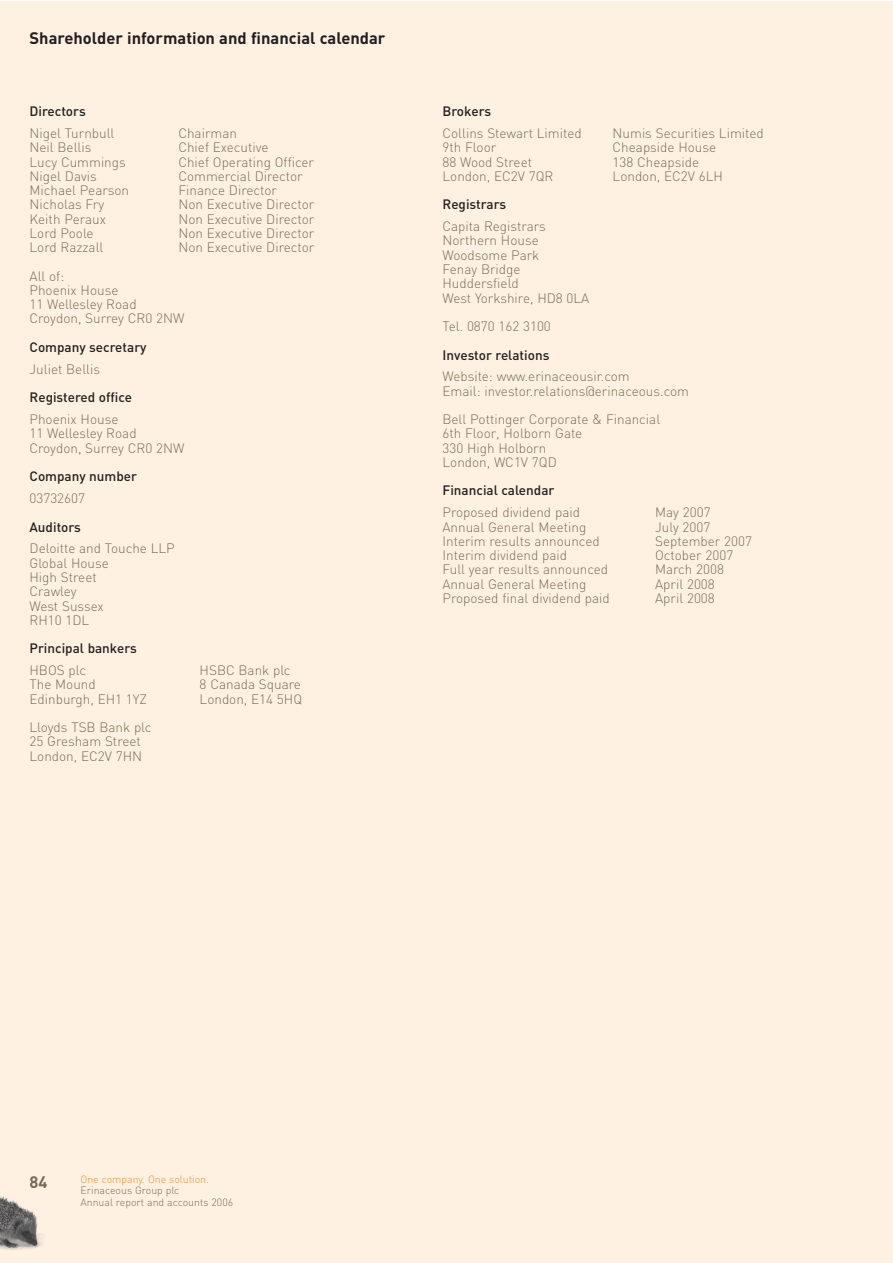
<style>
.page{position:relative;width:893px;height:1263px;background:#fff}
.page>*{position:absolute;margin:0;border:0;box-sizing:border-box;transform-origin:0 0}
.t1{font:700 16.5px "DIN";color:#231f20}
.t2{font:700 16.5px "DIN";color:#7c6a55}
.t3{font:300 13.5px/14.2px "DIN";color:#7c6a55}
.t4{font:500 13.5px/21.9px "DIN";color:#231f20}
.t5{font:300 10.5px/11.2px "DIN";color:#7c6a55}
.s1{font-weight:500;color:#231f20}
.s2{font-weight:300;color:#7c6a55}
.s3{color:#f78f1e}
</style>
<div class="page">
<div style="left:0;top:1px;width:893px;height:1262px;background:#fff1e2"></div>
<img style="left:0;top:1196px;width:44px;height:54px">
<p class="t1" style="left:30px;top:33px;width:357px">Shareholder information and financial calendar</p>
<p class="t3" style="left:30px;top:102px;width:86px;line-height:21.9px"><span class="s1">Directors<br></span>Nigel Turnbull</p>
<p class="t3" style="left:178px;top:128px;width:60px">Chairman</p>
<p class="t3" style="left:30px;top:142px;width:63px">Neil Bellis</p>
<p class="t3" style="left:178px;top:142px;width:92px">Chief Executive</p>
<p class="t3" style="left:30px;top:156px;width:98px">Lucy Cummings</p>
<p class="t3" style="left:178px;top:156px;width:137px">Chief Operating Officer</p>
<p class="t3" style="left:30px;top:170px;width:69px">Nigel Davis</p>
<p class="t3" style="left:178px;top:170px;width:126px">Commercial Director</p>
<p class="t3" style="left:30px;top:185px;width:101px">Michael Pearson</p>
<p class="t3" style="left:178px;top:185px;width:100px">Finance Director</p>
<p class="t3" style="left:30px;top:199px;width:76px">Nicholas Fry</p>
<p class="t3" style="left:178px;top:199px;width:137px">Non Executive Director</p>
<p class="t3" style="left:30px;top:213px;width:78px">Keith Peraux</p>
<p class="t3" style="left:178px;top:213px;width:137px">Non Executive Director</p>
<p class="t3" style="left:30px;top:227px;width:66px">Lord Poole</p>
<p class="t3" style="left:178px;top:227px;width:137px">Non Executive Director</p>
<p class="t3" style="left:30px;top:242px;width:75px">Lord Razzall</p>
<p class="t3" style="left:178px;top:242px;width:137px">Non Executive Director</p>
<p class="t3" style="left:30px;top:270px;width:156px">All of:<br>Phoenix House<br>11 Wellesley Road<br>Croydon, Surrey CR0 2NW</p>
<p class="t4" style="left:30px;top:338px;width:119px">Company secretary<br><span class="s2">Juliet Bellis</span></p>
<p class="t4" style="left:30px;top:388px;width:104px">Registered office<br><span class="s2">Phoenix House</span></p>
<p class="t3" style="left:30px;top:428px;width:156px">11 Wellesley Road<br>Croydon, Surrey CR0 2NW</p>
<p class="t4" style="left:30px;top:467px;width:109px">Company number<br><span class="s2">03732607</span></p>
<p class="t3" style="left:30px;top:517px;width:147px;line-height:21.9px"><span class="s1">Auditors<br></span>Deloitte and Touche LLP</p>
<p class="t3" style="left:30px;top:557px;width:81px">Global House<br>High Street<br>Crawley<br>West Sussex<br>RH10 1DL</p>
<p class="t4" style="left:30px;top:639px;width:109px">Principal bankers<br><span class="s2">HBOS plc</span></p>
<p class="t3" style="left:200px;top:665px;width:92px">HSBC Bank plc</p>
<p class="t3" style="left:30px;top:679px;width:68px">The Mound</p>
<p class="t3" style="left:200px;top:679px;width:103px">8 Canada Square</p>
<p class="t3" style="left:30px;top:693px;width:119px">Edinburgh, EH1 1YZ</p>
<p class="t3" style="left:200px;top:693px;width:104px">London, E14 5HQ</p>
<p class="t3" style="left:30px;top:722px;width:123px">Lloyds TSB Bank plc<br>25 Gresham Street<br>London, EC2V 7HN</p>
<p class="t3" style="left:442px;top:102px;width:141px;line-height:21.9px"><span class="s1">Brokers<br></span>Collins Stewart Limited</p>
<p class="t3" style="left:613px;top:128px;width:153px">Numis Securities Limited</p>
<p class="t3" style="left:442px;top:142px;width:55px">9th Floor</p>
<p class="t3" style="left:613px;top:142px;width:105px">Cheapside House</p>
<p class="t3" style="left:442px;top:156px;width:91px">88 Wood Street</p>
<p class="t3" style="left:613px;top:156px;width:88px">138 Cheapside</p>
<p class="t3" style="left:442px;top:170px;width:112px">London, EC2V 7QR</p>
<p class="t3" style="left:613px;top:170px;width:112px">London, EC2V 6LH</p>
<p class="t3" style="left:442px;top:195px;width:105px;line-height:21.9px"><span class="s1">Registrars<br></span>Capita Registrars</p>
<p class="t3" style="left:442px;top:235px;width:148px">Northern House<br>Woodsome Park<br>Fenay Bridge<br>Huddersfield<br>West Yorkshire, HD8 0LA</p>
<p class="t4" style="left:442px;top:313px;width:110px;line-height:28.5px"><span class="s2">Tel. 0870 162 3100<br></span>Investor relations</p>
<p class="t3" style="left:442px;top:371px;width:248px">Website: www.erinaceousir.com<br>Email: investor.relations@erinaceous.com</p>
<p class="t3" style="left:442px;top:414px;width:219px">Bell Pottinger Corporate &amp; Financial<br>6th Floor, Holborn Gate<br>330 High Holborn<br>London, WC1V 7QD</p>
<p class="t3" style="left:442px;top:481px;width:139px;line-height:21.9px"><span class="s1">Financial calendar<br></span>Proposed dividend paid</p>
<p class="t3" style="left:655px;top:507px;width:57px">May 2007</p>
<p class="t3" style="left:442px;top:521px;width:145px">Annual General Meeting</p>
<p class="t3" style="left:655px;top:521px;width:57px">July 2007</p>
<p class="t3" style="left:442px;top:535px;width:159px">Interim results announced</p>
<p class="t3" style="left:655px;top:535px;width:98px">September 2007</p>
<p class="t3" style="left:442px;top:550px;width:126px">Interim dividend paid</p>
<p class="t3" style="left:655px;top:550px;width:80px">October 2007</p>
<p class="t3" style="left:442px;top:564px;width:167px">Full year results announced</p>
<p class="t3" style="left:655px;top:564px;width:70px">March 2008</p>
<p class="t3" style="left:442px;top:578px;width:145px">Annual General Meeting</p>
<p class="t3" style="left:655px;top:578px;width:61px">April 2008</p>
<p class="t3" style="left:442px;top:592px;width:169px">Proposed final dividend paid</p>
<p class="t3" style="left:655px;top:592px;width:61px">April 2008</p>
<p class="t2" style="left:30px;top:1176px;width:19px">84</p>
<p class="t5" style="left:81px;top:1175px;width:154px"><span class="s3">One company. One solution.<br></span>Erinaceous Group plc<br>Annual report and accounts 2006</p>
</div>
